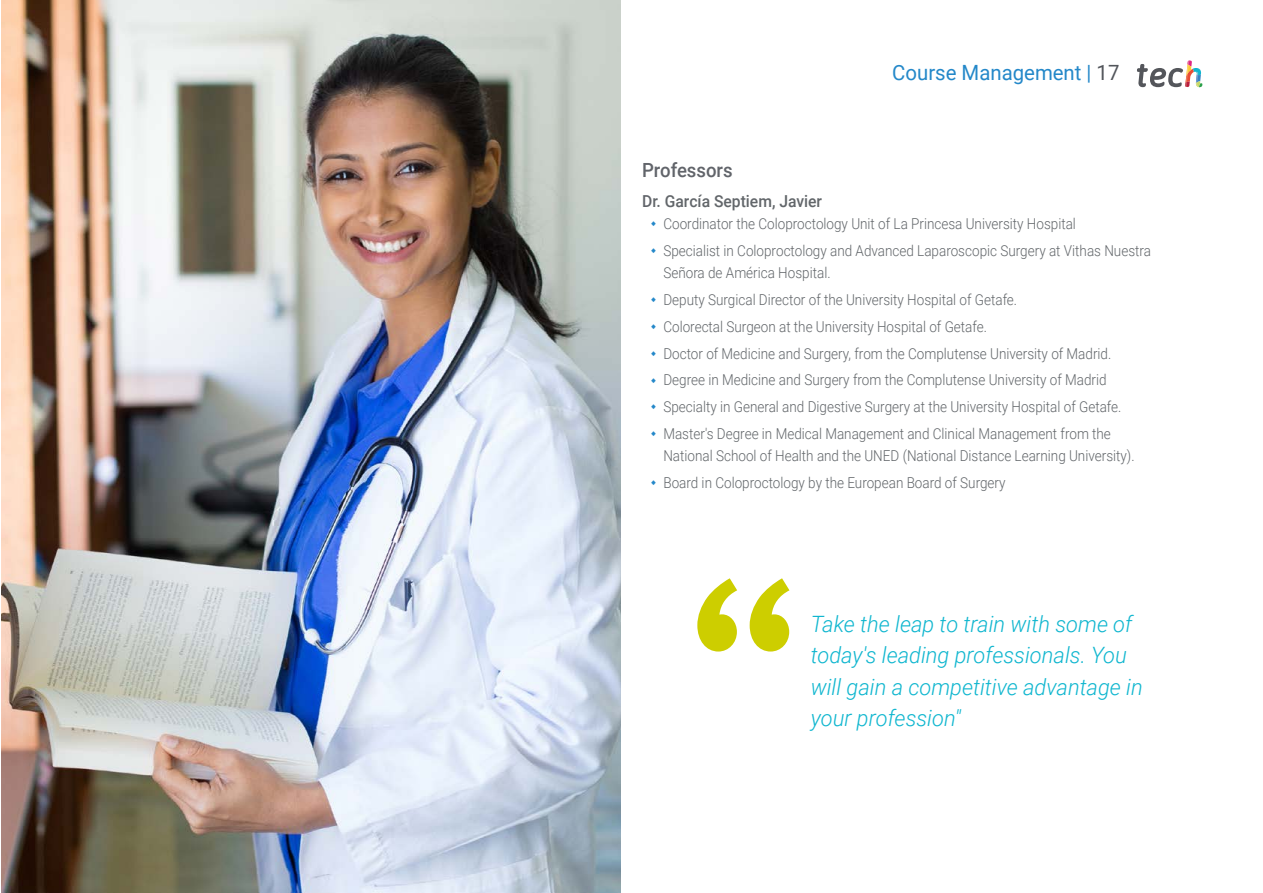
<style>
.page{position:relative;width:1263px;height:893px;background:#fff}
.page>*{position:absolute;margin:0;border:0;box-sizing:border-box;transform-origin:0 0}
.t1{font:italic 300 22.5px/31.5px "Roboto";color:#0fb6cf}
.t2{font:21px "Roboto";color:#2488c9}
.t3{font:500 19.5px "Roboto";color:#61646a;scale:.95 1}
.t4{font:500 16.5px "Roboto";color:#62666a;scale:.95 1}
.t5{font:300 15px/26.7px "Roboto";color:#62666a;scale:.9 1}
.s1{color:#52555b}
.s2{color:#61646a}
</style>
<div class="page">
<svg style="left:697px;top:578px;width:92px;height:73px"></svg>
<svg style="left:1137px;top:61px;width:65px;height:27px"></svg>
<img style="left:1px;top:0;width:620px;height:893px">
<h2 class="t2" style="left:892px;top:57px;width:229px">Course Management | <span class="s1">17</span></h2>
<h3 class="t3" style="left:642px;top:157px;width:97px">Professors</h3>
<p class="t4" style="left:642px;top:189px;width:191px"><span class="s2">D</span>r. García Septiem, Javier</p>
<p class="t5" style="left:663px;top:210px;width:543px">Coordinator the Coloproctology Unit of La Princesa University Hospital<br>Specialist in Coloproctology and Advanced Laparoscopic Surgery at Vithas Nuestra</p>
<p class="t5" style="left:663px;top:259px;width:510px">Señora de América Hospital.<br>Deputy Surgical Director of the University Hospital of Getafe.<br>Colorectal Surgeon at the University Hospital of Getafe.<br>Doctor of Medicine and Surgery, from the Complutense University of Madrid.<br>Degree in Medicine and Surgery from the Complutense University of Madrid Specialty in General and Digestive Surgery at the University Hospital of Getafe.<br>Master's Degree in Medical Management and Clinical Management from the</p>
<p class="t5" style="left:663px;top:442px;width:525px">National School of Health and the UNED (National Distance Learning University).<br>Board in Coloproctology by the European Board of Surgery</p>
<h1 class="t1" style="left:811px;top:607px;width:334px">Take the leap to train with some of today's leading professionals. You will gain a competitive advantage in your profession"</h1>
</div>
